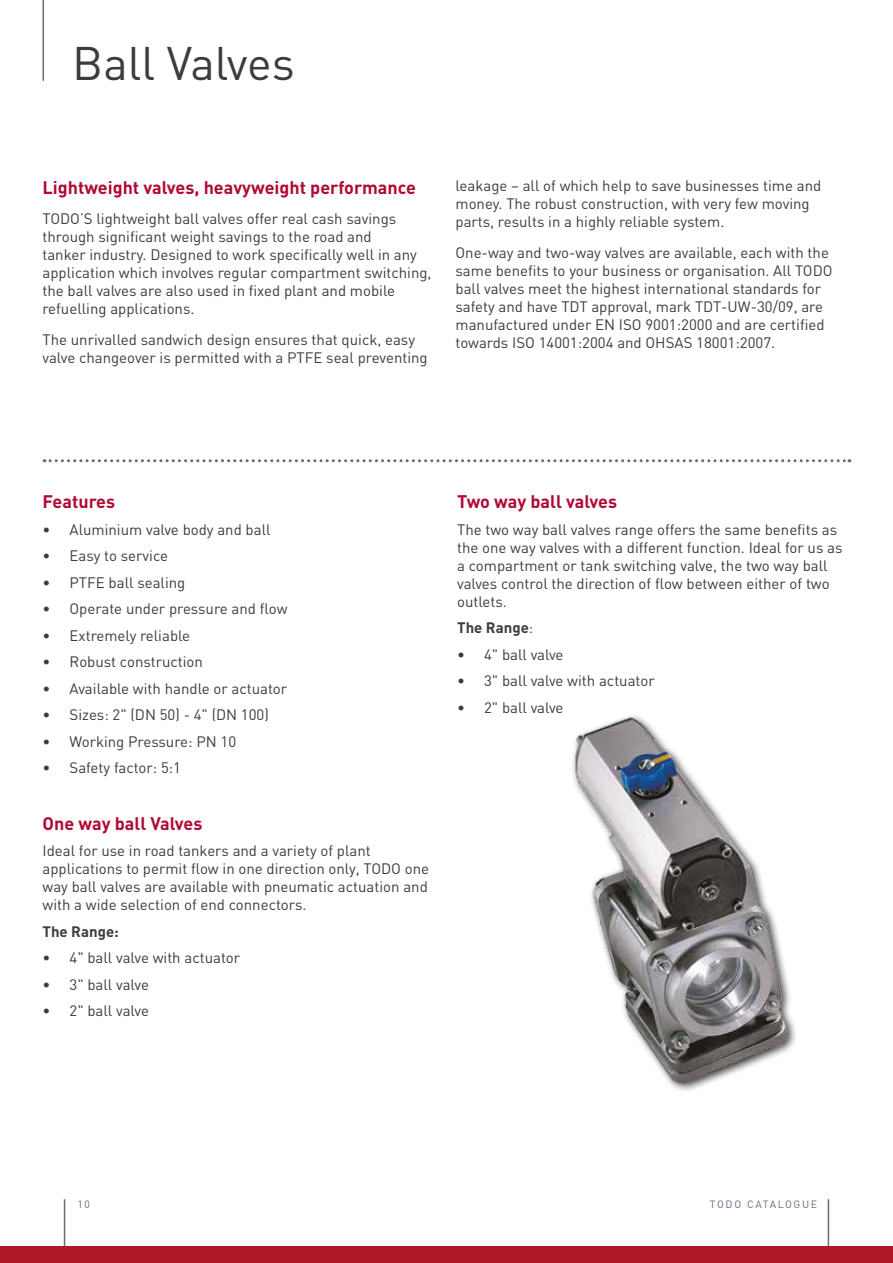
<style>
.page{position:relative;width:893px;height:1263px;background:#fff}
.page>*{position:absolute;margin:0;border:0;box-sizing:border-box;transform-origin:0 0}
.t1{font:46.5px "DIN";color:#3c3c3b}
.t2{font:700 18px "DIN";color:#b10933}
.t3{font:15px/18px "DIN";color:#3c3c3b}
.t4{font:700 15px "DIN";color:#3c3c3b}
.t5{font:10.5px "DIN";letter-spacing:.16em;color:#646d7e}
.s1{font-weight:400}
</style>
<div class="page">
<hr style="left:64px;top:1199px;width:1px;height:64px;background:#646d7e">
<hr style="left:828px;top:1199px;width:1px;height:64px;background:#646d7e">
<div style="left:0;top:1246px;width:893px;height:17px;background:#ad1929"></div>
<img style="left:572px;top:717px;width:218px;height:367px">
<hr style="left:43px;top:0;width:1px;height:81px;background:#646d7e">
<svg style="left:44px;top:459px;width:806px;height:3px"></svg>
<h1 class="t1" style="left:72px;top:35px;width:224px">Ball Valves</h1>
<p class="t2" style="left:43px;top:175px;width:375px">Lightweight valves, heavyweight performance</p>
<p class="t3" style="left:43px;top:210px;width:390px">TODO’S lightweight ball valves offer real cash savings through significant weight savings to the road and<br>tanker industry. Designed to work specifically well in any application which involves regular compartment switching, the ball valves are also used in fixed plant and mobile refuelling applications.</p>
<p class="t3" style="left:43px;top:330px;width:387px">The unrivalled sandwich design ensures that quick, easy valve changeover is permitted with a PTFE seal preventing</p>
<p class="t3" style="left:455px;top:176px;width:367px">leakage – all of which help to save businesses time and money. The robust construction, with very few moving parts, results in a highly reliable system.</p>
<p class="t3" style="left:455px;top:243px;width:379px">One-way and two-way valves are available, each with the same benefits to your business or organisation. All TODO ball valves meet the highest international standards for safety and have TDT approval, mark TDT-UW-30/09, are manufactured under EN ISO 9001:2000 and are certified towards ISO 14001:2004 and OHSAS 18001:2007.</p>
<p class="t2" style="left:43px;top:490px;width:74px">Features</p>
<p class="t3" style="left:43px;top:520px;width:230px">• Aluminium valve body and ball</p>
<p class="t3" style="left:43px;top:547px;width:127px">• Easy to service</p>
<p class="t3" style="left:43px;top:573px;width:144px">• PTFE ball sealing</p>
<p class="t3" style="left:43px;top:600px;width:246px">• Operate under pressure and flow</p>
<p class="t3" style="left:43px;top:626px;width:149px">• Extremely reliable</p>
<p class="t3" style="left:43px;top:653px;width:162px">• Robust construction</p>
<p class="t3" style="left:43px;top:679px;width:246px">• Available with handle or actuator</p>
<p class="t3" style="left:43px;top:706px;width:228px">• Sizes: 2" (DN 50) - 4" (DN 100)</p>
<p class="t3" style="left:43px;top:732px;width:195px">• Working Pressure: PN 10</p>
<p class="t3" style="left:43px;top:759px;width:140px">• Safety factor: 5:1</p>
<p class="t2" style="left:43px;top:812px;width:161px">One way ball Valves</p>
<p class="t3" style="left:43px;top:842px;width:388px">Ideal for use in road tankers and a variety of plant applications to permit flow in one direction only, TODO one way ball valves are available with pneumatic actuation and with a wide selection of end connectors.</p>
<p class="t4" style="left:43px;top:922px;width:78px">The Range:</p>
<p class="t3" style="left:43px;top:949px;width:199px">• 4" ball valve with actuator</p>
<p class="t3" style="left:43px;top:975px;width:108px">• 3" ball valve</p>
<p class="t3" style="left:43px;top:1002px;width:108px">• 2" ball valve</p>
<p class="t2" style="left:457px;top:490px;width:161px">Two way ball valves</p>
<p class="t3" style="left:457px;top:520px;width:387px">The two way ball valves range offers the same benefits as the one way valves with a different function. Ideal for us as a compartment or tank switching valve, the two way ball valves control the direction of flow between either of two outlets.</p>
<p class="t4" style="left:457px;top:618px;width:78px">The Range<span class="s1">:</span></p>
<p class="t3" style="left:457px;top:645px;width:108px">• 4" ball valve</p>
<p class="t3" style="left:457px;top:672px;width:199px">• 3" ball valve with actuator</p>
<p class="t3" style="left:457px;top:698px;width:108px">• 2" ball valve</p>
<p class="t5" style="left:77px;top:1197px;width:14px">10</p>
<p class="t5" style="left:710px;top:1197px;width:109px">TODO CATALOGUE</p>
</div>
